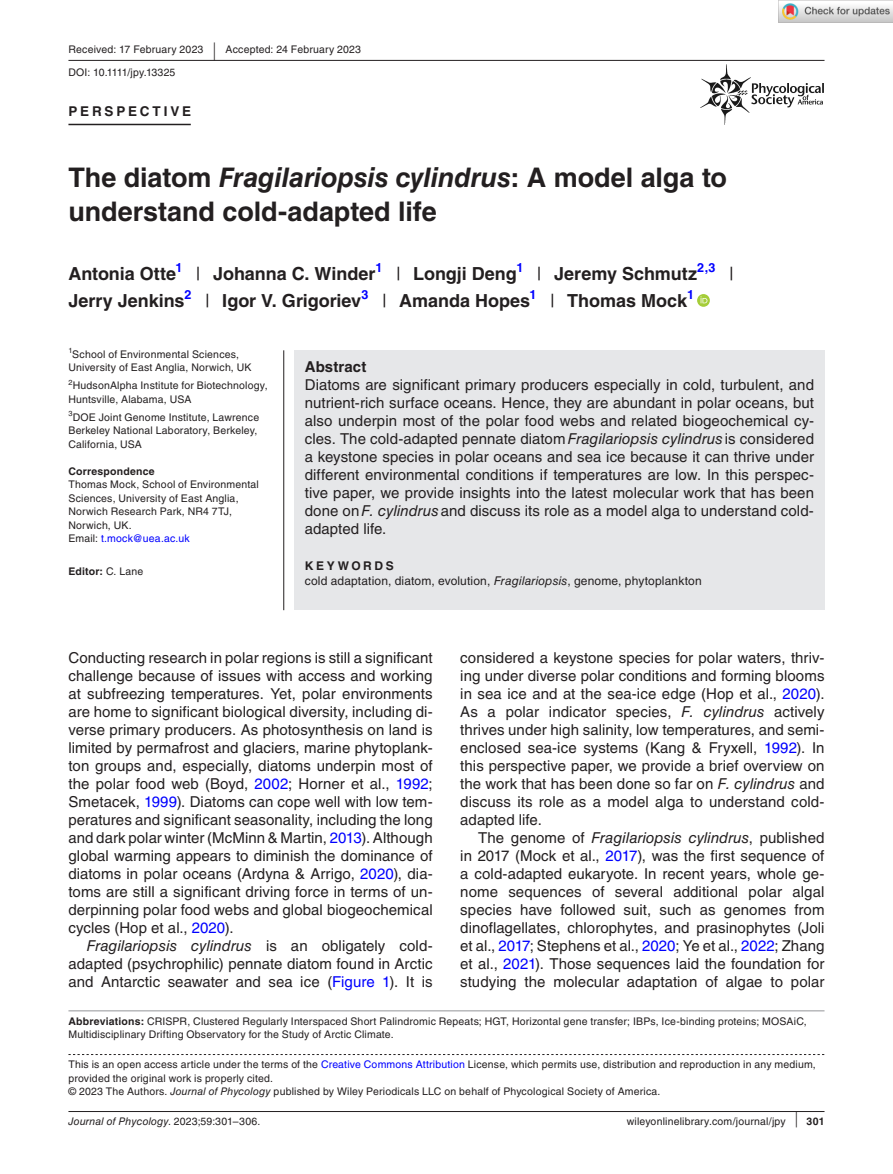
<style>
.page{position:relative;width:893px;height:1174px;background:#fff}
.page>*{position:absolute;margin:0;border:0;box-sizing:border-box;transform-origin:0 0}
.t1{font:700 27px/34.5px "Helvetica LT Std";letter-spacing:-.005em;color:#231f20}
.t2{font:23.85px "Helvetica LT Std";color:#231f20;scale:.44 1}
.t3{font:700 18px/27px "Helvetica LT Std";color:#231f20}
.t4{font:15px/18px "Helvetica LT Std";letter-spacing:.005em;color:#231f20;text-align:justify}
.t5{font:700 15px "Helvetica LT Std";letter-spacing:.005em;color:#231f20}
.t6{font:700 13.5px "Helvetica LT Std";letter-spacing:.21em;color:#231f20}
.t7{font:12px/15px "Helvetica LT Std";letter-spacing:.015em;color:#231f20}
.t8{font:10.5px/13.5px "Helvetica LT Std";letter-spacing:.015em;color:#231f20}
.t9{font:italic 10.5px "Helvetica LT Std";letter-spacing:.01em;color:#231f20}
.t10{font:700 10.5px "Helvetica LT Std";letter-spacing:.02em;color:#231f20}
.t11{font:7.35px "Helvetica LT Std";color:#231f20}
.s1{font-style:italic}
.s2{font-weight:400}
.s3{color:#00f}
.s4{font-weight:700}
.s5{font-style:normal}
.s6{font-size:21px}
</style>
<div class="page">
<hr style="left:68px;top:1111px;width:756px;height:1px;background:#231f20">
<img style="left:700px;top:64px;width:124px;height:61px">
<hr style="left:68px;top:60px;width:756px;height:1px;background:#231f20">
<hr style="left:68px;top:124px;width:123px;height:1px;background:#231f20">
<svg style="left:697px;top:294px;width:13px;height:13px"></svg>
<svg style="left:700px;top:296px;width:7px;height:7px"></svg>
<svg style="left:68px;top:1054px;width:756px;height:1px"></svg>
<hr style="left:68px;top:1010px;width:756px;height:1px;background:#939598">
<div style="left:294px;top:350px;width:530px;height:260px;background:#e6e7e9"></div>
<hr style="left:283px;top:350px;width:1px;height:260px;background:#231f20">
<img style="left:779px;top:0;width:114px;height:23px">
<p class="t8" style="left:68px;top:43px;width:136px">Received: 17 February 2023</p>
<h2 class="t2" style="left:213px;top:37px;width:8px">|</h2>
<p class="t8" style="left:226px;top:43px;width:137px">Accepted: 24 February 2023</p>
<p class="t8" style="left:68px;top:65px;width:108px">DOI: 10.1111/jpy.13325</p>
<p class="t6" style="left:68px;top:103px;width:124px">PERSPECTIVE</p>
<h1 class="t1" style="left:68px;top:160px;width:660px">The diatom <span class="s1">Fragilariopsis cylindrus</span>: A model alga to understand cold-adapted life</h1>
<p class="t3" style="left:68px;top:260px;width:667px">Antonia Otte<sup>1</sup> <span class="s2">|</span> Johanna C. Winder<sup>1</sup> <span class="s2">|</span> Longji Deng<sup>1</sup> <span class="s2">|</span> Jeremy Schmutz<sup>2,3</sup> <span class="s2">|<br></span>Jerry Jenkins<sup>2</sup> <span class="s2">|</span> Igor V. Grigoriev<sup>3</sup> <span class="s2">|</span> Amanda Hopes<sup>1</sup> <span class="s2">|</span> Thomas Mock<sup>1</sup></p>
<p class="t11" style="left:68px;top:346px;width:6px">1</p>
<p class="t8" style="left:68px;top:347px;width:185px;text-indent:4px">School of Environmental Sciences,<br>University of East Anglia, Norwich, UK</p>
<p class="t11" style="left:68px;top:378px;width:6px">2</p>
<p class="t8" style="left:68px;top:379px;width:201px;text-indent:4px">HudsonAlpha Institute for Biotechnology,<br>Huntsville, Alabama, USA</p>
<p class="t11" style="left:68px;top:409px;width:6px">3</p>
<p class="t8" style="left:68px;top:410px;width:192px;text-indent:4px">DOE Joint Genome Institute, Lawrence<br>Berkeley National Laboratory, Berkeley,<br>California, USA</p>
<p class="t10" style="left:68px;top:465px;width:88px">Correspondence</p>
<p class="t8" style="left:68px;top:478px;width:192px">Thomas Mock, School of Environmental<br>Sciences, University of East Anglia,<br>Norwich Research Park, NR4 7TJ,<br>Norwich, UK.<br>Email: <span class="s3">t.mock@uea.ac.uk</span></p>
<p class="t10" style="left:68px;top:565px;width:76px">Editor: <span class="s2">C. Lane</span></p>
<p class="t5" style="left:305px;top:357px;width:63px">Abstract</p>
<p class="t4" style="left:305px;top:375px;width:511px">Diatoms are significant primary producers especially in cold, turbulent, and nutrient-rich surface oceans. Hence, they are abundant in polar oceans, but also underpin most of the polar food webs and related biogeochemical cy&shy;cles. The cold-adapted pennate diatom<span class="s1">Fragilariopsis cylindrus</span>is considered a keystone species in polar oceans and sea ice because it can thrive under different environmental conditions if temperatures are low. In this perspec&shy;tive paper, we provide insights into the latest molecular work that has been done on<span class="s1">F. cylindrus</span>and discuss its role as a model alga to understand cold&shy;adapted life.</p>
<p class="t7" style="left:305px;top:558px;width:398px"><span class="s4">KEYWORDS<br></span>cold adaptation, diatom, evolution, <span class="s1">Fragilariopsis</span>, genome, phytoplankton</p>
<p class="t4" style="left:68px;top:649px;width:366px">Conducting research in polar regions is still a significant challenge because of issues with access and working at subfreezing temperatures. Yet, polar environments are home to significant biological diversity, including di&shy;verse primary producers. As photosynthesis on land is limited by permafrost and glaciers, marine phytoplank&shy;ton groups and, especially, diatoms underpin most of the polar food web (Boyd, <span class="s3">2002</span>; Horner et al., <span class="s3">1992</span>; Smetacek, <span class="s3">1999</span>). Diatoms can cope well with low tem&shy;peratures and significant seasonality, including the long and dark polar winter (McMinn &amp; Martin, <span class="s3">2013</span>). Although global warming appears to diminish the dominance of diatoms in polar oceans (Ardyna &amp; Arrigo, <span class="s3">2020</span>), dia&shy;toms are still a significant driving force in terms of un&shy;derpinning polar food webs and global biogeochemical cycles (Hop et al., <span class="s3">2020</span>).</p>
<p class="t4" style="left:68px;top:937px;width:366px;text-indent:18px"><span class="s1">Fragilariopsis cylindrus</span> is an obligately cold&shy;adapted (psychrophilic) pennate diatom found in Arctic and Antarctic seawater and sea ice (<span class="s3">Figure 1</span>). It is</p>
<p class="t4" style="left:460px;top:649px;width:366px">considered a keystone species for polar waters, thriv&shy;ing under diverse polar conditions and forming blooms in sea ice and at the sea-ice edge (Hop et al., <span class="s3">2020</span>).<br>As a polar indicator species, <span class="s1">F. cylindrus</span> actively thrives under high salinity, low temperatures, and semi&shy;enclosed sea-ice systems (Kang &amp; Fryxell, <span class="s3">1992</span>). In this perspective paper, we provide a brief overview on the work that has been done so far on <span class="s1">F. cylindrus</span> and discuss its role as a model alga to understand cold&shy;adapted life.</p>
<p class="t4" style="left:460px;top:829px;width:366px;text-indent:18px">The genome of <span class="s1">Fragilariopsis cylindrus</span>, published in 2017 (Mock et al., <span class="s3">2017</span>), was the first sequence of a cold-adapted eukaryote. In recent years, whole ge&shy;nome sequences of several additional polar algal species have followed suit, such as genomes from dinoflagellates, chlorophytes, and prasinophytes (Joli et al., <span class="s3">2017</span>; Stephens et al., <span class="s3">2020</span>; Ye et al., <span class="s3">2022</span>; Zhang et al., <span class="s3">2021</span>). Those sequences laid the foundation for studying the molecular adaptation of algae to polar</p>
<p class="t8" style="left:68px;top:1014px;width:740px"><span class="s4">Abbreviations:</span> CRISPR, Clustered Regularly Interspaced Short Palindromic Repeats; HGT, Horizontal gene transfer; IBPs, Ice-binding proteins; MOSAiC,<br>Multidisciplinary Drifting Observatory for the Study of Arctic Climate.</p>
<p class="t8" style="left:68px;top:1058px;width:749px">This is an open access article under the terms of the <span class="s3">Creative Commons Attribution</span> License, which permits use, distribution and reproduction in any medium, provided the original work is properly cited.<br>© 2023 The Authors. <span class="s1">Journal of Phycology</span> published by Wiley Periodicals LLC on behalf of Phycological Society of America.</p>
<p class="t9" style="left:68px;top:1115px;width:193px">Journal of Phycology<span class="s5">. 2023;59:301–306.</span></p>
<p class="t8" style="left:627px;top:1115px;width:199px">wileyonlinelibrary.com/journal/jpy <span class="s6">|</span> <span class="s4">301</span></p>
</div>
